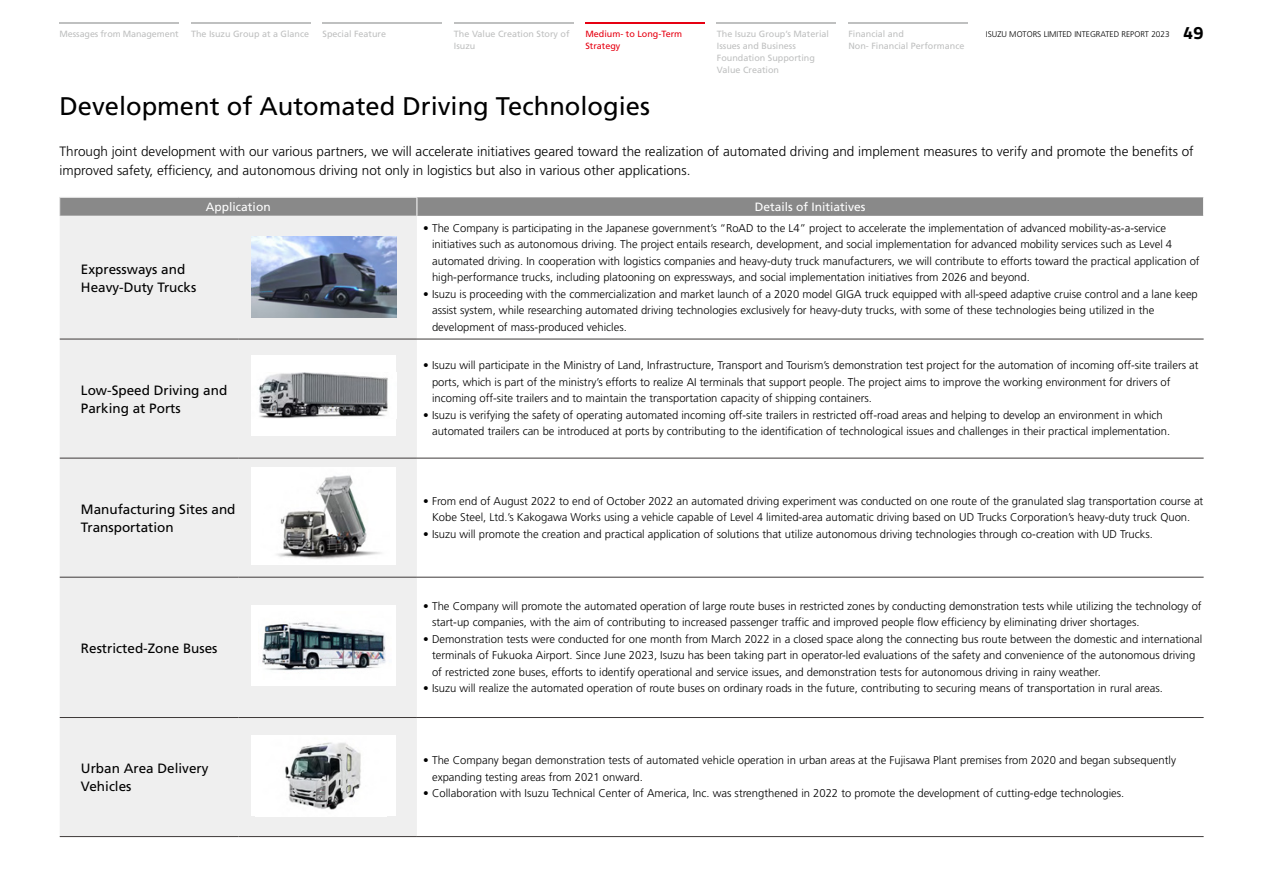
<style>
.page{position:relative;width:1263px;height:893px;background:#fff}
.page>*{position:absolute;margin:0;border:0;box-sizing:border-box;transform-origin:0 0}
.t1{font:25.5px "Frutiger LT Std";color:#000}
.t2{font:300 13.5px/19.5px "Frutiger LT Std";color:#000}
.t3{font:13.5px/18px "Frutiger LT Std";color:#000}
.t4{font:12px "Frutiger LT Std";color:#fff}
.t5{font:300 11.25px/16.5px "Frutiger LT Std";color:#000}
.t6{font:9px/12px "Frutiger LT Std";color:#bfc0c0}
.t7{font:9px/12px "Frutiger LT Std";color:#e60012}
.t8{font:300 8.25px "Frutiger LT Std";color:#000}
.s1{font-family:"Titillium Web";font-weight:700;font-size:18px}
</style>
<div class="page">
<div style="left:60px;top:216px;width:357px;height:620px;background:#efefef"></div>
<svg style="left:59px;top:197px;width:1145px;height:19px;background:#8d8d8d"></svg>
<hr style="left:60px;top:339px;width:178px;height:1px;background:#3e3a39">
<hr style="left:238px;top:339px;width:179px;height:1px;background:#3e3a39">
<hr style="left:417px;top:339px;width:786px;height:1px;background:#3e3a39">
<hr style="left:60px;top:458px;width:178px;height:1px;background:#3e3a39">
<hr style="left:238px;top:458px;width:179px;height:1px;background:#3e3a39">
<hr style="left:417px;top:458px;width:786px;height:1px;background:#3e3a39">
<hr style="left:60px;top:577px;width:178px;height:1px;background:#3e3a39">
<hr style="left:238px;top:577px;width:179px;height:1px;background:#3e3a39">
<hr style="left:417px;top:577px;width:786px;height:1px;background:#3e3a39">
<hr style="left:60px;top:717px;width:178px;height:1px;background:#3e3a39">
<hr style="left:60px;top:836px;width:178px;height:1px;background:#3e3a39">
<hr style="left:238px;top:717px;width:179px;height:1px;background:#3e3a39">
<hr style="left:238px;top:836px;width:179px;height:1px;background:#3e3a39">
<hr style="left:417px;top:717px;width:786px;height:1px;background:#3e3a39">
<hr style="left:417px;top:836px;width:786px;height:1px;background:#3e3a39">
<img style="left:252px;top:236px;width:144px;height:81px">
<div style="left:252px;top:355px;width:144px;height:81px;background:#fff"></div>
<img style="left:258px;top:372px;width:130px;height:47px">
<div style="left:252px;top:605px;width:144px;height:81px;background:#fff"></div>
<img style="left:262px;top:622px;width:124px;height:49px">
<div style="left:252px;top:735px;width:144px;height:81px;background:#fff"></div>
<img style="left:285px;top:742px;width:76px;height:68px">
<div style="left:252px;top:467px;width:144px;height:98px;background:#fff"></div>
<img style="left:276px;top:475px;width:105px;height:84px">
<hr style="left:60px;top:22px;width:119px;height:1px;background:#bfc0c0">
<hr style="left:322px;top:22px;width:120px;height:1px;background:#bfc0c0">
<hr style="left:191px;top:22px;width:119px;height:1px;background:#bfc0c0">
<hr style="left:717px;top:22px;width:119px;height:1px;background:#bfc0c0">
<hr style="left:848px;top:22px;width:119px;height:1px;background:#bfc0c0">
<hr style="left:585px;top:22px;width:119px;height:1px;background:#e60012">
<hr style="left:454px;top:22px;width:119px;height:1px;background:#bfc0c0">
<p class="t6" style="left:60px;top:28px;width:121px">Messages from Management</p>
<p class="t6" style="left:191px;top:28px;width:120px">The Isuzu Group at a Glance</p>
<p class="t6" style="left:322px;top:28px;width:65px">Special Feature</p>
<p class="t6" style="left:717px;top:28px;width:114px">The Isuzu Group’s Material</p>
<p class="t8" style="left:986px;top:30px;width:219px">ISUZU MOTORS LIMITED INTEGRATED REPORT 2023 <span class="s1">49</span></p>
<p class="t6" style="left:717px;top:40px;width:100px">Issues and Business<br>Foundation Supporting<br>Value Creation</p>
<p class="t6" style="left:454px;top:28px;width:117px">The Value Creation Story of<br>Isuzu</p>
<p class="t7" style="left:585px;top:28px;width:98px">Medium- to Long-Term<br>Strategy</p>
<p class="t6" style="left:848px;top:28px;width:118px">Financial and<br>Non- Financial Performance</p>
<h1 class="t1" style="left:60px;top:91px;width:592px">Development of Automated Driving Technologies</h1>
<p class="t2" style="left:60px;top:142px;width:1136px">Through joint development with our various partners, we will accelerate initiatives geared toward the realization of automated driving and implement measures to verify and promote the benefits of improved safety, efficiency, and autonomous driving not only in logistics but also in various other applications.</p>
<p class="t4" style="left:206px;top:200px;width:66px">Application</p>
<p class="t4" style="left:755px;top:200px;width:112px">Details of Initiatives</p>
<p class="t3" style="left:81px;top:260px;width:117px">Expressways and<br>Heavy-Duty Trucks</p>
<p class="t3" style="left:81px;top:381px;width:148px">Low-Speed Driving and<br>Parking at Ports</p>
<p class="t5" style="left:432px;top:220px;width:769px;text-indent:-9px">• The Company is participating in the Japanese government’s “RoAD to the L4” project to accelerate the implementation of advanced mobility-as-a-service initiatives such as autonomous driving. The project entails research, development, and social implementation for advanced mobility services such as Level 4 automated driving. In cooperation with logistics companies and heavy-duty truck manufacturers, we will contribute to efforts toward the practical application of high-performance trucks, including platooning on expressways, and social implementation initiatives from 2026 and beyond.</p>
<p class="t5" style="left:432px;top:286px;width:767px;text-indent:-9px">• Isuzu is proceeding with the commercialization and market launch of a 2020 model GIGA truck equipped with all-speed adaptive cruise control and a lane keep assist system, while researching automated driving technologies exclusively for heavy-duty trucks, with some of these technologies being utilized in the development of mass-produced vehicles.</p>
<p class="t5" style="left:432px;top:357px;width:768px;text-indent:-9px">• Isuzu will participate in the Ministry of Land, Infrastructure, Transport and Tourism’s demonstration test project for the automation of incoming off-site trailers at ports, which is part of the ministry’s efforts to realize AI terminals that support people. The project aims to improve the working environment for drivers of incoming off-site trailers and to maintain the transportation capacity of shipping containers.</p>
<p class="t5" style="left:432px;top:407px;width:739px;text-indent:-9px">• Isuzu is verifying the safety of operating automated incoming off-site trailers in restricted off-road areas and helping to develop an environment in which automated trailers can be introduced at ports by contributing to the identification of technological issues and challenges in their practical implementation.</p>
<p class="t3" style="left:81px;top:500px;width:156px">Manufacturing Sites and<br>Transportation</p>
<p class="t5" style="left:423px;top:493px;width:781px;text-align:center">• From end of August 2022 to end of October 2022 an automated driving experiment was conducted on one route of the granulated slag transportation course at<br>Kobe Steel, Ltd.’s Kakogawa Works using a vehicle capable of Level 4 limited-area automatic driving based on UD Trucks Corporation’s heavy-duty truck Quon.</p>
<p class="t5" style="left:423px;top:526px;width:731px">• Isuzu will promote the creation and practical application of solutions that utilize autonomous driving technologies through co-creation with UD Trucks.</p>
<p class="t3" style="left:81px;top:639px;width:138px">Restricted-Zone Buses</p>
<p class="t5" style="left:432px;top:598px;width:771px;text-indent:-9px">• The Company will promote the automated operation of large route buses in restricted zones by conducting demonstration tests while utilizing the technology of start-up companies, with the aim of contributing to increased passenger traffic and improved people flow efficiency by eliminating driver shortages.</p>
<p class="t5" style="left:432px;top:631px;width:772px;text-indent:-9px">• Demonstration tests were conducted for one month from March 2022 in a closed space along the connecting bus route between the domestic and international terminals of Fukuoka Airport. Since June 2023, Isuzu has been taking part in operator-led evaluations of the safety and convenience of the autonomous driving of restricted zone buses, efforts to identify operational and service issues, and demonstration tests for autonomous driving in rainy weather.</p>
<p class="t5" style="left:423px;top:680px;width:741px">• Isuzu will realize the automated operation of route buses on ordinary roads in the future, contributing to securing means of transportation in rural areas.</p>
<p class="t3" style="left:81px;top:760px;width:129px">Urban Area Delivery<br>Vehicles</p>
<p class="t5" style="left:432px;top:752px;width:745px;text-indent:-9px">• The Company began demonstration tests of automated vehicle operation in urban areas at the Fujisawa Plant premises from 2020 and began subsequently expanding testing areas from 2021 onward.</p>
<p class="t5" style="left:423px;top:785px;width:702px">• Collaboration with Isuzu Technical Center of America, Inc. was strengthened in 2022 to promote the development of cutting-edge technologies.</p>
</div>
